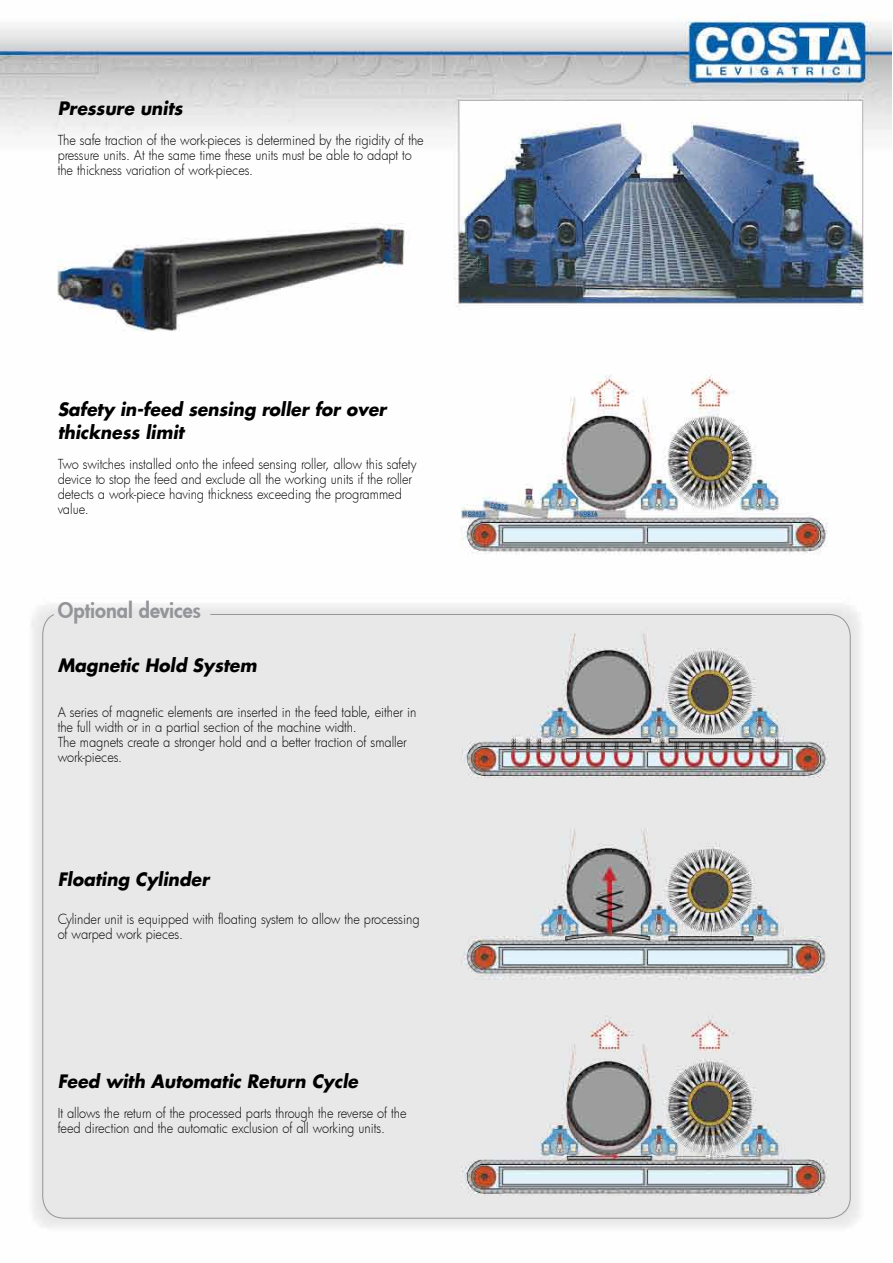
<style>
.page{position:relative;width:893px;height:1263px;background:#fff}
.page>*{position:absolute;margin:0;border:0;box-sizing:border-box;transform-origin:0 0}
.t1{font:800 21px "Futura";color:#939598;scale:.95 1}
.t2{font:italic 700 18px/22.5px "Futura";color:#000;scale:.95 1}
.t3{font:300 13.5px/15px "Futura";letter-spacing:-.005em;color:#000;scale:.95 1}
</style>
<div class="page">
<img style="left:0;top:15px;width:892px;height:1213px">
<svg style="left:42px;top:614px;width:809px;height:605px;background:#d9d9d9"></svg>
<h2 class="t2" style="left:58px;top:97px;width:133px">Pressure units</h2>
<p class="t3" style="left:58px;top:132px;width:387px">The safe traction of the work-pieces is determined by the rigidity of the pressure units. At the same time these units must be able to adapt to the thickness variation of work-pieces.</p>
<h2 class="t2" style="left:58px;top:398px;width:347px">Safety in-feed sensing roller for over thickness limit</h2>
<p class="t3" style="left:58px;top:456px;width:379px">Two switches installed onto the infeed sensing roller, allow this safety device to stop the feed and exclude all the working units if the roller detects a work-piece having thickness exceeding the programmed value.</p>
<h1 class="t1" style="left:58px;top:596px;width:152px">Optional devices</h1>
<h2 class="t2" style="left:58px;top:654px;width:211px">Magnetic Hold System</h2>
<p class="t3" style="left:58px;top:705px;width:379px">A series of magnetic elements are inserted in the feed table, either in the full width or in a partial section of the machine width.<br>The magnets create a stronger hold and a better traction of smaller work-pieces.</p>
<h2 class="t2" style="left:58px;top:868px;width:161px">Floating Cylinder</h2>
<p class="t3" style="left:58px;top:911px;width:382px">Cylinder unit is equipped with floating system to allow the processing of warped work pieces.</p>
<h2 class="t2" style="left:58px;top:1069px;width:318px">Feed with Automatic Return Cycle</h2>
<p class="t3" style="left:58px;top:1105px;width:369px">It allows the return of the processed parts through the reverse of the feed direction and the automatic exclusion of all working units.</p>
</div>
